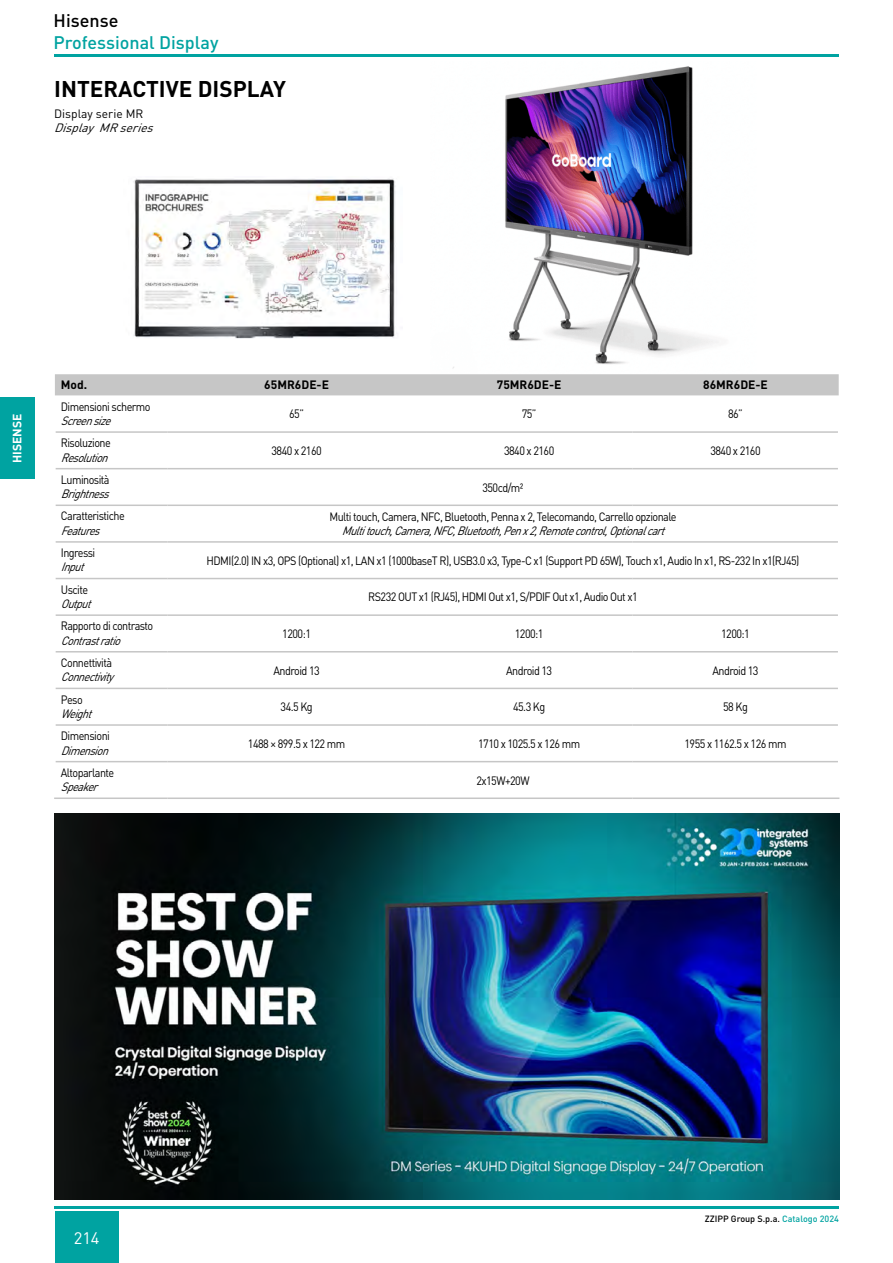
<style>
.page{position:relative;width:893px;height:1263px;background:#fff}
.page>*{position:absolute;margin:0;border:0;box-sizing:border-box;transform-origin:0 0}
.t1{font:700 22.5px "DIN Pro";color:#000}
.t2{font:500 18px "DIN Pro";color:#00a3a1}
.t3{font:500 18px "DIN Pro";color:#000}
.t4{font:16.5px "DIN Pro";color:#fff}
.t5{font:12px "DIN Pro";letter-spacing:-.05em;color:#000;scale:.9 1}
.t6{font:italic 12px "DIN Pro";color:#000;scale:.9 1}
.t7{font:700 12px "DIN Pro";color:#000}
.t8{font:italic 12px "DIN Pro";color:#000}
.t9{font:12px "DIN Pro";color:#000}
.t10{font:700 12px "DIN Pro";color:#fff}
.t11{font:500 9px "DIN Pro";color:#000}
.s1{color:#00a3a1}
</style>
<div class="page">
<hr style="left:54px;top:1207px;width:785px;height:2px;background:#00a3a1">
<hr style="left:54px;top:54px;width:785px;height:2px;background:#00a3a1">
<div style="left:55px;top:1212px;width:64px;height:51px;background:#00a3a1"></div>
<div style="left:0;top:398px;width:34px;height:81px;background:#00a3a1"></div>
<img style="left:453px;top:66px;width:266px;height:302px">
<img style="left:133px;top:178px;width:263px;height:161px">
<div style="left:55px;top:374px;width:784px;height:21px;background:#c6c6c6"></div>
<hr style="left:56px;top:431px;width:111px;height:2px;background:#c6c6c6">
<hr style="left:167px;top:431px;width:259px;height:2px;background:#c6c6c6">
<hr style="left:426px;top:431px;width:206px;height:2px;background:#c6c6c6">
<hr style="left:632px;top:431px;width:206px;height:2px;background:#c6c6c6">
<hr style="left:56px;top:468px;width:111px;height:1px;background:#c6c6c6">
<hr style="left:167px;top:468px;width:259px;height:1px;background:#c6c6c6">
<hr style="left:426px;top:468px;width:206px;height:1px;background:#c6c6c6">
<hr style="left:632px;top:468px;width:206px;height:1px;background:#c6c6c6">
<hr style="left:56px;top:504px;width:111px;height:2px;background:#c6c6c6">
<hr style="left:167px;top:504px;width:259px;height:2px;background:#c6c6c6">
<hr style="left:426px;top:504px;width:206px;height:2px;background:#c6c6c6">
<hr style="left:632px;top:504px;width:206px;height:2px;background:#c6c6c6">
<hr style="left:56px;top:541px;width:111px;height:2px;background:#c6c6c6">
<hr style="left:167px;top:541px;width:259px;height:2px;background:#c6c6c6">
<hr style="left:426px;top:541px;width:206px;height:2px;background:#c6c6c6">
<hr style="left:632px;top:541px;width:206px;height:2px;background:#c6c6c6">
<hr style="left:56px;top:578px;width:111px;height:1px;background:#c6c6c6">
<hr style="left:167px;top:578px;width:259px;height:1px;background:#c6c6c6">
<hr style="left:426px;top:578px;width:206px;height:1px;background:#c6c6c6">
<hr style="left:632px;top:578px;width:206px;height:1px;background:#c6c6c6">
<hr style="left:56px;top:614px;width:111px;height:2px;background:#c6c6c6">
<hr style="left:167px;top:614px;width:259px;height:2px;background:#c6c6c6">
<hr style="left:426px;top:614px;width:206px;height:2px;background:#c6c6c6">
<hr style="left:632px;top:614px;width:206px;height:2px;background:#c6c6c6">
<hr style="left:56px;top:651px;width:111px;height:1px;background:#c6c6c6">
<hr style="left:167px;top:651px;width:259px;height:1px;background:#c6c6c6">
<hr style="left:426px;top:651px;width:206px;height:1px;background:#c6c6c6">
<hr style="left:632px;top:651px;width:206px;height:1px;background:#c6c6c6">
<hr style="left:56px;top:688px;width:111px;height:1px;background:#c6c6c6">
<hr style="left:167px;top:688px;width:259px;height:1px;background:#c6c6c6">
<hr style="left:426px;top:688px;width:206px;height:1px;background:#c6c6c6">
<hr style="left:632px;top:688px;width:206px;height:1px;background:#c6c6c6">
<hr style="left:56px;top:724px;width:111px;height:2px;background:#c6c6c6">
<hr style="left:167px;top:724px;width:259px;height:2px;background:#c6c6c6">
<hr style="left:426px;top:724px;width:206px;height:2px;background:#c6c6c6">
<hr style="left:632px;top:724px;width:206px;height:2px;background:#c6c6c6">
<hr style="left:56px;top:761px;width:111px;height:1px;background:#c6c6c6">
<hr style="left:167px;top:761px;width:259px;height:1px;background:#c6c6c6">
<hr style="left:426px;top:761px;width:206px;height:1px;background:#c6c6c6">
<hr style="left:632px;top:761px;width:206px;height:1px;background:#c6c6c6">
<hr style="left:54px;top:797px;width:113px;height:2px;background:#c6c6c6">
<hr style="left:167px;top:797px;width:259px;height:2px;background:#c6c6c6">
<hr style="left:426px;top:797px;width:206px;height:2px;background:#c6c6c6">
<hr style="left:632px;top:797px;width:207px;height:2px;background:#c6c6c6">
<img style="left:54px;top:813px;width:785px;height:386px">
<h2 class="t3" style="left:54px;top:8px;width:66px">Hisense</h2>
<h2 class="t2" style="left:54px;top:30px;width:166px">Professional Display</h2>
<p class="t1" style="left:54px;top:70px;width:233px">INTERACTIVE DISPLAY</p>
<p class="t9" style="left:54px;top:105px;width:91px">Display serie MR</p>
<p class="t8" style="left:54px;top:120px;width:105px">DisplayMRseries</p>
<p class="t10" style="left:7px;top:463px;width:51px;rotate:-90deg">HISENSE</p>
<p class="t7" style="left:61px;top:375px;width:28px">Mod.</p>
<p class="t7" style="left:264px;top:375px;width:66px">65MR6DE-E</p>
<p class="t7" style="left:497px;top:375px;width:66px">75MR6DE-E</p>
<p class="t7" style="left:703px;top:375px;width:66px">86MR6DE-E</p>
<p class="t5" style="left:61px;top:398px;width:101px">Dimensioni schermo</p>
<p class="t6" style="left:61px;top:412px;width:63px">Screensize</p>
<p class="t5" style="left:289px;top:406px;width:18px">65”</p>
<p class="t5" style="left:522px;top:406px;width:18px">75”</p>
<p class="t5" style="left:728px;top:406px;width:18px">86”</p>
<p class="t5" style="left:61px;top:435px;width:57px">Risoluzione</p>
<p class="t6" style="left:61px;top:449px;width:59px">Resolution</p>
<p class="t5" style="left:61px;top:471px;width:56px">Luminosità</p>
<p class="t6" style="left:61px;top:486px;width:60px">Brightness</p>
<p class="t5" style="left:61px;top:508px;width:72px">Caratteristiche</p>
<p class="t6" style="left:61px;top:522px;width:50px">Features</p>
<p class="t5" style="left:61px;top:545px;width:40px">Ingressi</p>
<p class="t6" style="left:61px;top:559px;width:33px">Input</p>
<p class="t5" style="left:61px;top:581px;width:32px">Uscite</p>
<p class="t6" style="left:61px;top:596px;width:40px">Output</p>
<p class="t5" style="left:61px;top:618px;width:104px">Rapporto di contrasto</p>
<p class="t6" style="left:61px;top:632px;width:73px">Contrastratio</p>
<p class="t5" style="left:61px;top:654px;width:58px">Connettività</p>
<p class="t6" style="left:61px;top:669px;width:66px">Connectivity</p>
<p class="t5" style="left:61px;top:691px;width:26px">Peso</p>
<p class="t6" style="left:61px;top:705px;width:41px">Weight</p>
<p class="t5" style="left:61px;top:728px;width:56px">Dimensioni</p>
<p class="t6" style="left:61px;top:742px;width:60px">Dimension</p>
<p class="t5" style="left:61px;top:764px;width:61px">Altoparlante</p>
<p class="t6" style="left:61px;top:779px;width:48px">Speaker</p>
<p class="t5" style="left:272px;top:442px;width:57px">3840 x 2160</p>
<p class="t5" style="left:504px;top:442px;width:57px">3840 x 2160</p>
<p class="t5" style="left:710px;top:442px;width:57px">3840 x 2160</p>
<p class="t5" style="left:482px;top:479px;width:47px">350cd/m²</p>
<p class="t5" style="left:329px;top:508px;width:387px">Multi touch, Camera, NFC, Bluetooth, Penna x 2, Telecomando, Carrello opzionale</p>
<p class="t6" style="left:342px;top:523px;width:366px">Multitouch,Camera,NFC,Bluetooth,Penx2,Remotecontrol,Optionalcart</p>
<p class="t5" style="left:207px;top:552px;width:660px">HDMI(2.0) IN x3, OPS (Optional) x1, LAN x1 (1000baseT R), USB3.0 x3, Type-C x1 (Support PD 65W), Touch x1, Audio In x1, RS-232 In x1(RJ45)</p>
<p class="t5" style="left:368px;top:589px;width:301px">RS232 OUT x1 (RJ45), HDMI Out x1, S/PDIF Out x1, Audio Out x1</p>
<p class="t5" style="left:282px;top:625px;width:33px">1200:1</p>
<p class="t5" style="left:515px;top:625px;width:33px">1200:1</p>
<p class="t5" style="left:721px;top:625px;width:33px">1200:1</p>
<p class="t5" style="left:274px;top:662px;width:53px">Android 13</p>
<p class="t5" style="left:506px;top:662px;width:53px">Android 13</p>
<p class="t5" style="left:712px;top:662px;width:53px">Android 13</p>
<p class="t5" style="left:281px;top:699px;width:37px">34.5 Kg</p>
<p class="t5" style="left:513px;top:699px;width:37px">45.3 Kg</p>
<p class="t5" style="left:723px;top:699px;width:29px">58 Kg</p>
<p class="t5" style="left:248px;top:735px;width:110px">1488 × 899.5 x 122 mm</p>
<p class="t5" style="left:478px;top:735px;width:115px">1710 x 1025.5 x 126 mm</p>
<p class="t5" style="left:684px;top:735px;width:115px">1955 x 1162.5 x 126 mm</p>
<p class="t5" style="left:476px;top:772px;width:61px">2x15W+20W</p>
<h3 class="t4" style="left:74px;top:1226px;width:27px">214</h3>
<p class="t11" style="left:705px;top:1213px;width:136px">ZZIPP Group S.p.a. <span class="s1">Catalogo 2024</span></p>
</div>
